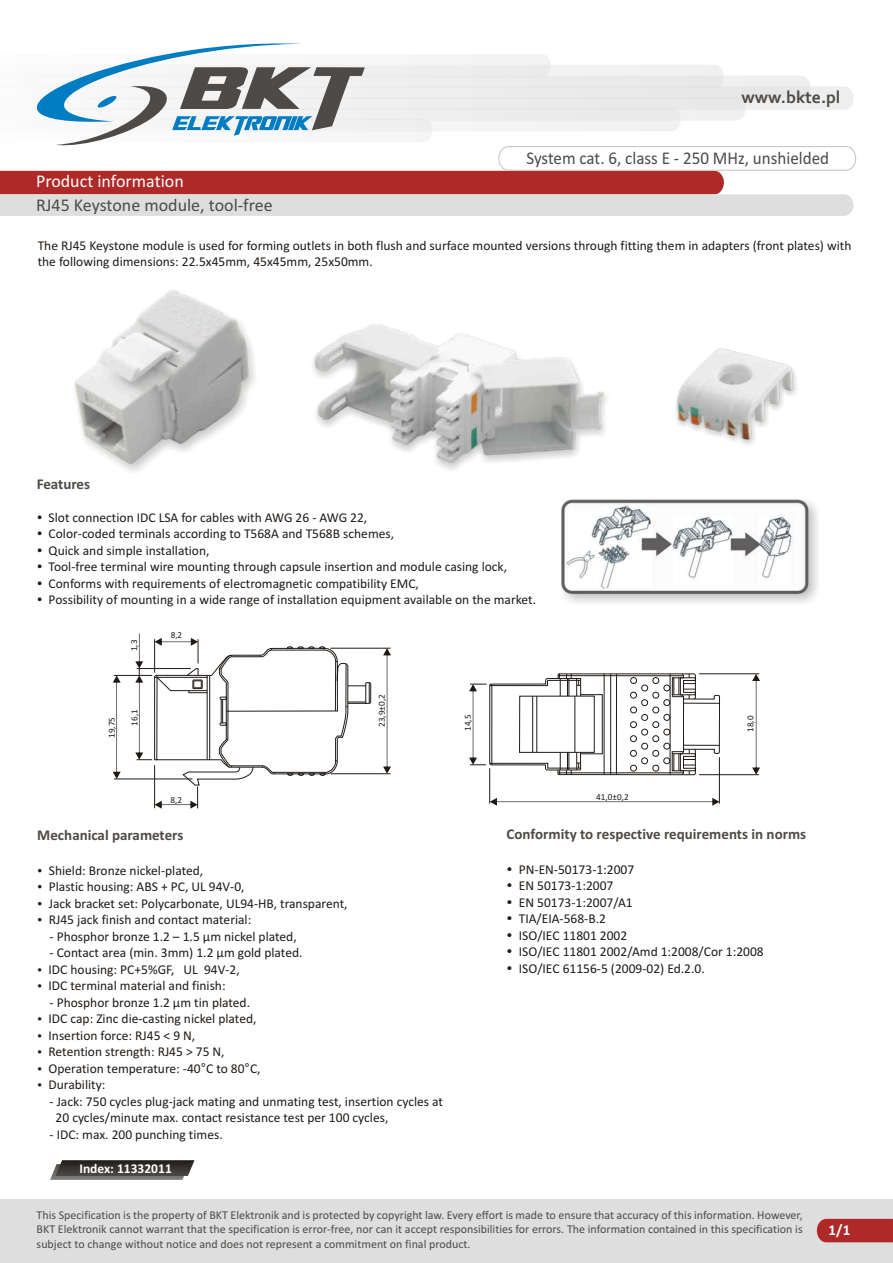
<style>
.page{position:relative;width:893px;height:1263px;background:#fff}
.page>*{position:absolute;margin:0;border:0;box-sizing:border-box;transform-origin:0 0}
.t1{font:18px "Calibri";color:#4d4a47;scale:.95 1}
.t2{font:18px "Calibri";color:#4d4a47}
.t3{font:18px "Calibri";color:#fff}
.t4{font:700 17.7px "Corbel";color:#4d4a47}
.t5{font:700 15px "Calibri";color:#4d4a47}
.t6{font:700 15px "Calibri";color:#fff}
.t7{font:13.5px/16.5px "Calibri";color:#1f1a17}
.t8{font:700 13.5px "Calibri";color:#fff}
.t9{font:13.5px "Wingdings";color:#1f1a17}
.t10{font:12.9px "Wingdings";color:#1f1a17}
.t11{font:12px/14.7px "Calibri";color:#4d4a47;text-align:justify}
.t12{font:12px "Wingdings";color:#1f1a17}
.t13{font:11.55px "Wingdings";color:#1f1a17}
.t14{font:9.15px "Calibri";color:#1f1a17}
.s1{font-family:"Arial"}
</style>
<div class="page">
<div style="left:0;top:1199px;width:893px;height:64px;background:#dedede"></div>
<div style="left:817px;top:1219px;width:76px;height:23px;background:#b02929"></div>
<svg style="left:0;top:43px;width:856px;height:173px"></svg>
<img style="left:50px;top:1166px;width:134px;height:14px">
<img style="left:56px;top:1160px;width:138px;height:16px">
<hr style="left:114px;top:675px;width:38px;height:1px;background:#1f1a17">
<hr style="left:114px;top:779px;width:78px;height:1px;background:#1f1a17">
<hr style="left:330px;top:648px;width:60px;height:1px;background:#1f1a17">
<hr style="left:331px;top:773px;width:60px;height:1px;background:#1f1a17">
<svg style="left:383px;top:648px;width:8px;height:126px"></svg>
<svg style="left:113px;top:675px;width:8px;height:104px"></svg>
<svg style="left:135px;top:633px;width:236px;height:176px"></svg>
<div style="left:193px;top:680px;width:9px;height:8px;border:1px solid #1f1a17"></div>
<hr style="left:699px;top:673px;width:60px;height:1px;background:#1f1a17">
<hr style="left:699px;top:774px;width:60px;height:1px;background:#1f1a17">
<svg style="left:752px;top:674px;width:8px;height:101px"></svg>
<hr style="left:719px;top:757px;width:1px;height:46px;background:#1f1a17">
<hr style="left:489px;top:768px;width:1px;height:35px;background:#1f1a17">
<svg style="left:490px;top:798px;width:229px;height:8px"></svg>
<svg style="left:469px;top:673px;width:251px;height:103px"></svg>
<img style="left:561px;top:499px;width:257px;height:104px">
<img style="left:75px;top:290px;width:722px;height:182px">
<h2 class="t4" style="left:742px;top:90px;width:100px">www.bkte.pl</h2>
<h1 class="t3" style="left:36px;top:174px;width:149px">Product information</h1>
<h1 class="t2" style="left:36px;top:198px;width:238px">RJ45 Keystone module, tool-free</h1>
<h1 class="t1" style="left:526px;top:150px;width:320px">System cat. 6, class E - 250 MHz, unshielded</h1>
<p class="t7" style="left:38px;top:238px;width:815px">The RJ45 Keystone module is used for forming outlets in both flush and surface mounted versions through fitting them in adapters (front plates) with the following dimensions: 22.5x45mm, 45x45mm, 25x50mm.</p>
<p class="t5" style="left:37px;top:477px;width:55px">Features</p>
<p class="t7" style="left:37px;top:510px;width:332px">•Slot connection IDC LSA for cables with AWG 26 - AWG 22,</p>
<p class="t10" style="left:37px;top:545px;width:40px">•</p>
<p class="t7" style="left:49px;top:527px;width:347px">Color-coded terminals according to T568A and T568B schemes,</p>
<p class="t10" style="left:37px;top:528px;width:40px">•</p>
<p class="t7" style="left:49px;top:543px;width:162px">Quick and simple installation,</p>
<p class="t7" style="left:49px;top:560px;width:460px">Tool-free terminal wire mounting through capsule insertion and module casing lock,</p>
<p class="t10" style="left:37px;top:561px;width:40px">•</p>
<p class="t7" style="left:49px;top:576px;width:489px">Conforms with requirements of electromagnetic compatibility EMC,<br>Possibility of mounting in a wide range of installation equipment available on the market.</p>
<p class="t10" style="left:37px;top:578px;width:40px">•</p>
<p class="t10" style="left:37px;top:594px;width:40px">•</p>
<p class="t14" style="left:130px;top:651px;width:13px;rotate:-90deg">1,3</p>
<p class="t14" style="left:108px;top:738px;width:22px;rotate:-90deg">19,75</p>
<p class="t14" style="left:131px;top:726px;width:18px;rotate:-90deg">16,1</p>
<p class="t14" style="left:171px;top:631px;width:13px">8,2</p>
<p class="t14" style="left:378px;top:727px;width:34px;rotate:-90deg">23,9±0,2</p>
<p class="t14" style="left:464px;top:731px;width:18px;rotate:-90deg">14,5</p>
<p class="t14" style="left:747px;top:732px;width:18px;rotate:-90deg">18,0</p>
<p class="t14" style="left:170px;top:796px;width:13px">8,2</p>
<p class="t5" style="left:37px;top:828px;width:148px">Mechanical parameters</p>
<p class="t7" style="left:37px;top:863px;width:167px">•Shield: Bronze nickel-plated,</p>
<p class="t12" style="left:37px;top:898px;width:38px">•</p>
<p class="t7" style="left:49px;top:880px;width:197px">Plastic housing: ABS + PC, UL 94V-0,</p>
<p class="t12" style="left:37px;top:882px;width:37px">•</p>
<p class="t7" style="left:49px;top:896px;width:300px">Jack bracket set: Polycarbonate, UL94-HB, transparent,<br>RJ45 jack finish and contact material:</p>
<p class="t7" style="left:50px;top:929px;width:249px">- Phosphor bronze 1.2 – 1.5 µm nickel plated,</p>
<p class="t12" style="left:37px;top:915px;width:37px">•</p>
<p class="t7" style="left:50px;top:945px;width:255px">- Contact area (min. 3mm) 1.2 µm gold plated.</p>
<p class="t13" style="left:37px;top:965px;width:36px">•</p>
<p class="t13" style="left:37px;top:981px;width:36px">•</p>
<p class="t7" style="left:49px;top:962px;width:193px">IDC housing: PC+5%GF, UL 94V-2,<br>IDC terminal material and finish:</p>
<p class="t7" style="left:50px;top:995px;width:202px">- Phosphor bronze 1.2 µm tin plated.</p>
<p class="t13" style="left:37px;top:1014px;width:36px">•</p>
<p class="t7" style="left:49px;top:1011px;width:209px">IDC cap: Zinc die-casting nickel plated,</p>
<p class="t13" style="left:37px;top:1031px;width:36px">•</p>
<p class="t7" style="left:49px;top:1028px;width:148px">Insertion force: RJ45 &lt; 9 N,</p>
<p class="t13" style="left:37px;top:1047px;width:36px">•</p>
<p class="t7" style="left:49px;top:1044px;width:178px">Retention strength: RJ45 &gt; 75 N,</p>
<p class="t7" style="left:49px;top:1061px;width:214px">Operation temperature: -40<span class="s1">°</span>C to 80<span class="s1">°</span>C,<br>Durability:</p>
<p class="t7" style="left:56px;top:1094px;width:389px;text-indent:-6px">- Jack: 750 cycles plug-jack mating and unmating test, insertion cycles at<br>20 cycles/minute max. contact resistance test per 100 cycles,</p>
<p class="t7" style="left:49px;top:1127px;width:175px">- IDC: max. 200 punching times.</p>
<p class="t13" style="left:37px;top:1064px;width:36px">•</p>
<p class="t13" style="left:37px;top:1080px;width:36px">•</p>
<p class="t8" style="left:79px;top:1162px;width:94px">Index: 11332011</p>
<p class="t14" style="left:596px;top:793px;width:34px">41,0±0,2</p>
<p class="t5" style="left:507px;top:827px;width:301px">Conformity to respective requirements in norms</p>
<p class="t7" style="left:519px;top:862px;width:117px">PN-EN-50173-1:2007</p>
<p class="t9" style="left:507px;top:896px;width:42px">•</p>
<p class="t7" style="left:519px;top:879px;width:96px">EN 50173-1:2007</p>
<p class="t7" style="left:519px;top:895px;width:115px">EN 50173-1:2007/A1</p>
<p class="t7" style="left:519px;top:912px;width:89px">TIA/EIA-568-B.2</p>
<p class="t9" style="left:507px;top:913px;width:42px">•</p>
<p class="t9" style="left:507px;top:929px;width:42px">•</p>
<p class="t9" style="left:507px;top:946px;width:42px">•</p>
<p class="t9" style="left:507px;top:962px;width:42px">•</p>
<p class="t7" style="left:519px;top:928px;width:110px">ISO/IEC 11801 2002</p>
<p class="t7" style="left:519px;top:944px;width:246px">ISO/IEC 11801 2002/Amd 1:2008/Cor 1:2008<br>ISO/IEC 61156-5 (2009-02) Ed.2.0.</p>
<p class="t11" style="left:37px;top:1208px;width:768px">This Specification is the property of BKT Elektronik and is protected by copyright law. Every effort is made to ensure that accuracy of this information. However, BKT Elektronik cannot warrant that the specification is error-free, nor can it accept responsibilities for errors. The information contained in this specification is subject to change without notice and does not represent a commitment on final product.</p>
<p class="t6" style="left:829px;top:1224px;width:23px">1/1</p>
</div>
